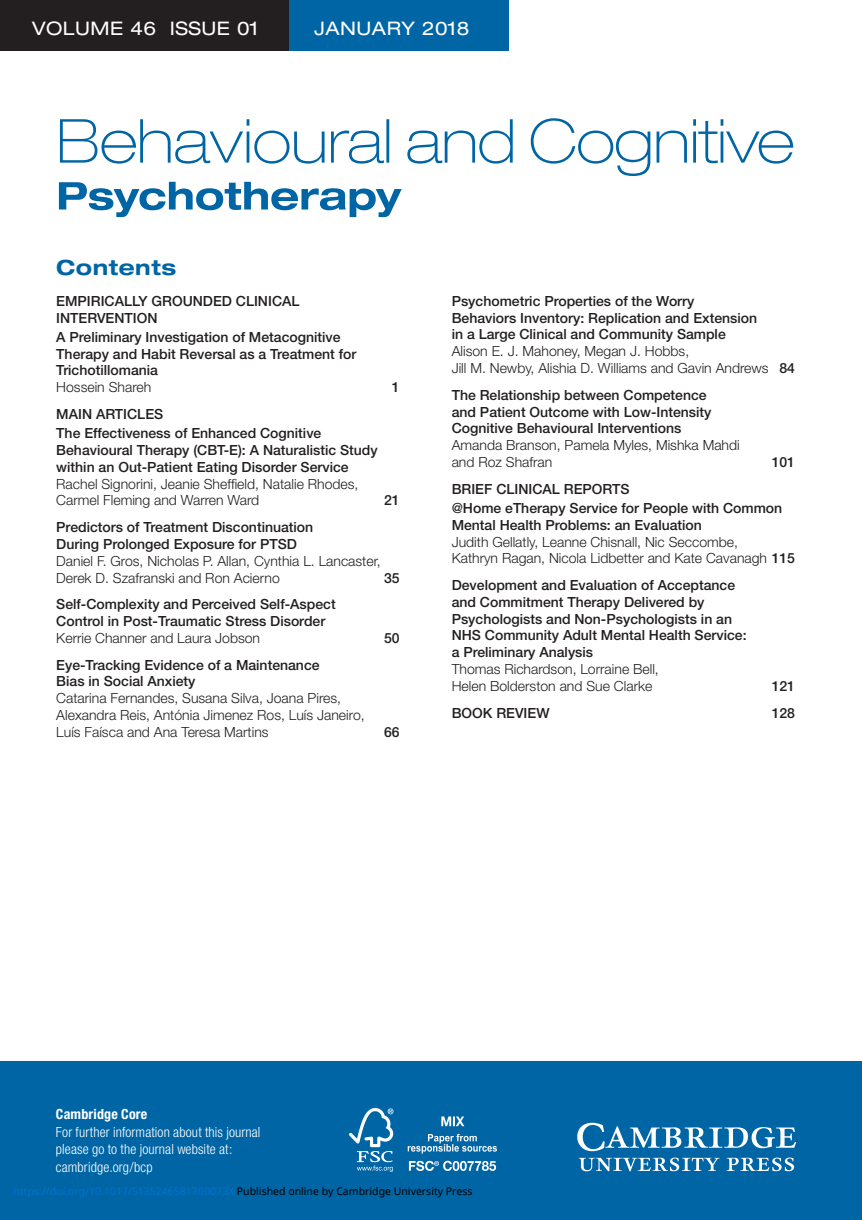
<style>
.page{position:relative;width:862px;height:1220px;background:#fff}
.page>*{position:absolute;margin:0;border:0;box-sizing:border-box;transform-origin:0 0}
.t1{font:700 expanded 21px "Helvetica Neue";letter-spacing:.025em;color:#0065a4}
.t2{font:expanded 18.72px "Helvetica Neue";letter-spacing:.025em;color:#fff}
.t3{font:500 14px/16.8px "Helvetica Neue";color:#231f20}
.t4{font:300 14px/16.8px "Helvetica Neue";color:#231f20}
.t5{font:300 condensed 14px/17.5px "Helvetica Neue";letter-spacing:.01em;color:#fff}
.t6{font:500 14px "Helvetica Neue LT Std";color:#231f20}
.t7{font:700 condensed 14px "Helvetica Neue";letter-spacing:.015em;color:#fff}
.t8{font:10.5px "Noto Sans";color:#0172cf}
.s1{font-family:"Helvetica Neue LT Std";font-weight:500}
.s2{color:#000}
</style>
<div class="page">
<div style="left:0;top:1061px;width:861px;height:159px;background:#0065a4"></div>
<div style="left:0;top:0;width:289px;height:50px;background:#231f20"></div>
<div style="left:289px;top:0;width:219px;height:50px;background:#0065a4"></div>
<svg style="left:59px;top:182px;width:342px;height:35px"></svg>
<svg style="left:60px;top:118px;width:733px;height:58px"></svg>
<svg style="left:577px;top:1123px;width:218px;height:28px"></svg>
<svg style="left:578px;top:1158px;width:141px;height:13px"></svg>
<svg style="left:726px;top:1158px;width:67px;height:13px"></svg>
<img style="left:349px;top:1109px;width:147px;height:62px">
<h2 class="t2" style="left:32px;top:22px;width:228px">VOLUME 46 ISSUE 01</h2>
<h2 class="t2" style="left:314px;top:22px;width:156px">JANUARY 2018</h2>
<h1 class="t1" style="left:56px;top:260px;width:121px">Contents</h1>
<p class="t3" style="left:56px;top:294px;width:244px">EMPIRICALLY GROUNDED CLINICAL<br>INTERVENTION</p>
<p class="t3" style="left:56px;top:330px;width:301px">A Preliminary Investigation of Metacognitive<br>Therapy and Habit Reversal as a Treatment for<br>Trichotillomania</p>
<p class="t4" style="left:56px;top:380px;width:96px">Hossein Shareh</p>
<p class="t6" style="left:391px;top:382px;width:9px">1</p>
<p class="t3" style="left:56px;top:405px;width:266px;line-height:19.2px">MAIN ARTICLES<br>The Effectiveness of Enhanced Cognitive</p>
<p class="t3" style="left:56px;top:443px;width:323px">Behavioural Therapy (CBT-E): A Naturalistic Study within an Out-Patient Eating Disorder Service</p>
<p class="t4" style="left:56px;top:476px;width:303px">Rachel Signorini, Jeanie Sheffield, Natalie Rhodes,<br>Carmel Fleming and Warren Ward</p>
<p class="t6" style="left:384px;top:495px;width:17px">21</p>
<p class="t3" style="left:56px;top:520px;width:258px">Predictors of Treatment Discontinuation<br>During Prolonged Exposure for PTSD</p>
<p class="t4" style="left:56px;top:554px;width:326px">Daniel F. Gros, Nicholas P. Allan, Cynthia L. Lancaster,<br>Derek D. Szafranski and Ron Acierno</p>
<p class="t6" style="left:384px;top:573px;width:17px">35</p>
<p class="t3" style="left:56px;top:597px;width:281px">Self-Complexity and Perceived Self-Aspect<br>Control in Post-Traumatic Stress Disorder</p>
<p class="t4" style="left:56px;top:631px;width:205px">Kerrie Channer and Laura Jobson</p>
<p class="t6" style="left:384px;top:633px;width:17px">50</p>
<p class="t3" style="left:56px;top:657px;width:265px">Eye-Tracking Evidence of a Maintenance<br>Bias in Social Anxiety</p>
<p class="t4" style="left:56px;top:691px;width:310px">Catarina Fernandes, Susana Silva, Joana Pires,<br>Alexandra Reis, Antónia Jimenez Ros, Luís Janeiro,<br>Luís Faísca and Ana Teresa Martins</p>
<p class="t6" style="left:384px;top:727px;width:17px">66</p>
<p class="t3" style="left:451px;top:294px;width:307px">Psychometric Properties of the Worry<br>Behaviors Inventory: Replication and Extension in a Large Clinical and Community Sample</p>
<p class="t4" style="left:451px;top:344px;width:344px">Alison E. J. Mahoney, Megan J. Hobbs,<br>Jill M. Newby, Alishia D. Williams and Gavin Andrews <span class="s1">84</span></p>
<p class="t3" style="left:451px;top:387px;width:261px">The Relationship between Competence and Patient Outcome with Low-Intensity<br>Cognitive Behavioural Interventions</p>
<p class="t4" style="left:451px;top:438px;width:289px">Amanda Branson, Pamela Myles, Mishka Mahdi and Roz Shafran</p>
<p class="t6" style="left:771px;top:457px;width:25px">101</p>
<p class="t3" style="left:451px;top:480px;width:332px;line-height:19.2px">BRIEF CLINICAL REPORTS<br>@Home eTherapy Service for People with Common</p>
<p class="t3" style="left:451px;top:517px;width:252px">Mental Health Problems: an Evaluation</p>
<p class="t4" style="left:451px;top:534px;width:344px">Judith Gellatly, Leanne Chisnall, Nic Seccombe,<br>Kathryn Ragan, Nicola Lidbetter and Kate Cavanagh <span class="s1">115</span></p>
<p class="t3" style="left:451px;top:578px;width:296px">Development and Evaluation of Acceptance and Commitment Therapy Delivered by Psychologists and Non-Psychologists in an NHS Community Adult Mental Health Service: a Preliminary Analysis</p>
<p class="t4" style="left:451px;top:662px;width:208px">Thomas Richardson, Lorraine Bell,<br>Helen Bolderston and Sue Clarke</p>
<p class="t6" style="left:771px;top:681px;width:25px">121</p>
<p class="t3" style="left:451px;top:705px;width:99px">BOOK REVIEW</p>
<p class="t6" style="left:771px;top:708px;width:25px">128</p>
<p class="t7" style="left:56px;top:1109px;width:93px">Cambridge Core</p>
<p class="t5" style="left:56px;top:1124px;width:206px">For further information about this journal please go to the journal website at: cambridge.org/bcp</p>
<p class="t8" style="left:14px;top:1184px;width:460px">https://doi.org/10.1017/S135246581700073X <span class="s2">Published online by Cambridge University Press</span></p>
</div>
